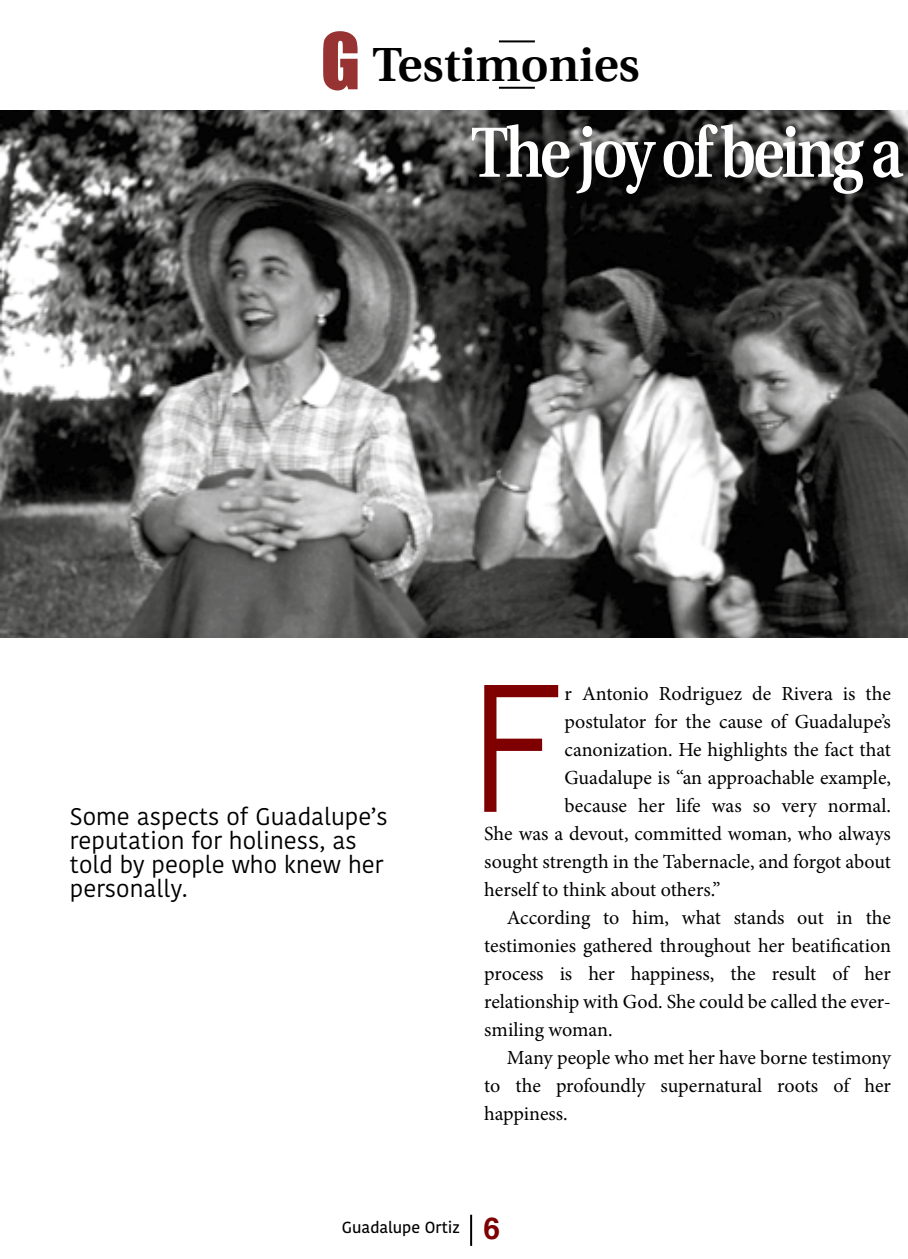
<style>
.page{position:relative;width:908px;height:1259px;background:#fff}
.page>*{position:absolute;margin:0;border:0;box-sizing:border-box;transform-origin:0 0}
.t1{font:171.4px "News Gothic";color:#7f0000}
.t2{font:600 70.8px "Utopia";letter-spacing:-.05em;color:#fff;scale:.85 1}
.t3{font:600 48px "Utopia";color:#000}
.t4{font:24px/24px "Kohinoor Devanagari";color:#000}
.t5{font:20px "Minion Pro";letter-spacing:-.005em;color:#000}
.t6{font:500 16px "Kohinoor Bangla";color:#000}
.s1{font-family:"Impact";font-weight:400;font-size:72px;color:#7f0000}
.s2{font-family:"Helvetica";font-weight:700;font-size:30px;color:#7f0000}
</style>
<div class="page">
<hr style="left:470px;top:1214px;width:2px;height:31px;background:#000">
<img style="left:1px;top:110px;width:906px;height:528px">
<hr style="left:498px;top:40px;width:36px;height:2px;background:#000">
<hr style="left:498px;top:87px;width:36px;height:2px;background:#000">
<h3 class="t3" style="left:320px;top:37px;width:321px"><span class="s1">G</span> Testimonies</h3>
<h2 class="t2" style="left:470px;top:113px;width:509px">The joy of being a</h2>
<p class="t4" style="left:70px;top:804px;width:319px">Some aspects of Guadalupe’s reputation for holiness, as told by people who knew her personally.</p>
<h1 class="t1" style="left:466px;top:650px;width:100px">F</h1>
<p class="t5" style="left:564px;top:680px;width:328px">r Antonio Rodriguez de Rivera is the</p>
<p class="t5" style="left:564px;top:708px;width:328px">postulator for the cause of Guadalupe’s</p>
<p class="t5" style="left:564px;top:736px;width:328px">canonization. He highlights the fact that</p>
<p class="t5" style="left:564px;top:764px;width:328px">Guadalupe is “an approachable example,</p>
<p class="t5" style="left:564px;top:792px;width:328px">because her life was so very normal.</p>
<p class="t5" style="left:484px;top:820px;width:408px">She was a devout, committed woman, who always</p>
<p class="t5" style="left:484px;top:848px;width:408px">sought strength in the Tabernacle, and forgot about</p>
<p class="t5" style="left:484px;top:876px;width:238px">herself to think about others.”</p>
<p class="t5" style="left:506px;top:904px;width:385px">According to him, what stands out in the</p>
<p class="t5" style="left:484px;top:932px;width:408px">testimonies gathered throughout her beatification</p>
<p class="t5" style="left:484px;top:960px;width:408px">process is her happiness, the result of her</p>
<p class="t5" style="left:484px;top:988px;width:408px">relationship with God. She could be called the ever-</p>
<p class="t5" style="left:484px;top:1016px;width:130px">smiling woman.</p>
<p class="t5" style="left:506px;top:1044px;width:385px">Many people who met her have borne testimony</p>
<p class="t5" style="left:484px;top:1072px;width:408px">to the profoundly supernatural roots of her</p>
<p class="t5" style="left:484px;top:1100px;width:85px">happiness.</p>
<p class="t6" style="left:342px;top:1214px;width:159px">Guadalupe Ortiz <span class="s2">6</span></p>
</div>
